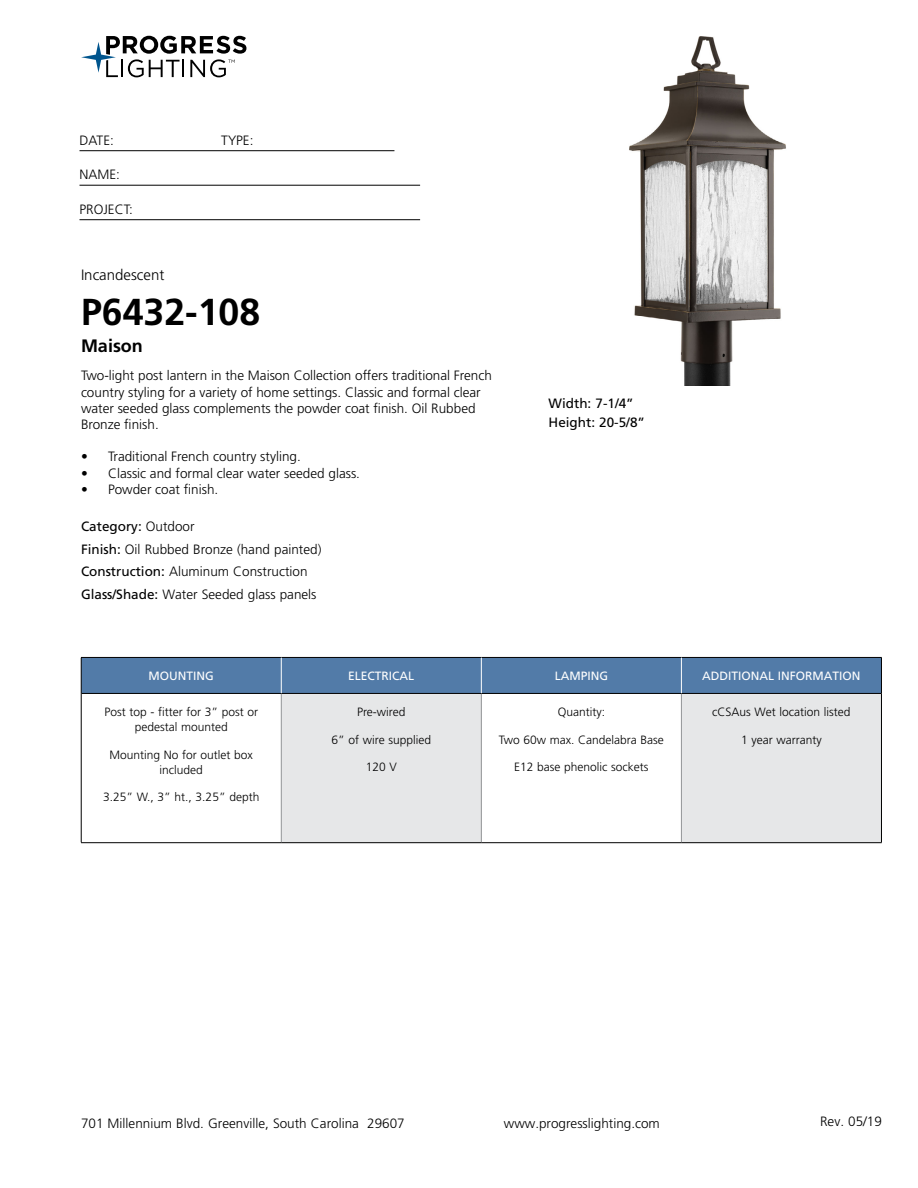
<style>
.page{position:relative;width:918px;height:1188px;background:#fff}
.page>*{position:absolute;margin:0;border:0;box-sizing:border-box;transform-origin:0 0}
.t1{font:700 37.5px "Frutiger LT Std";color:#000}
.t2{font:700 18px "Frutiger LT Std";color:#000}
.t3{font:300 15px "Frutiger LT Std";color:#000}
.t4{font:300 13.5px/16.2px "Frutiger LT Std";color:#000}
.t5{font:13.5px/19.5px "Frutiger LT Std";color:#000}
.t6{font:300 12px/15px "Frutiger LT Std";color:#000;text-align:center}
.t7{font:12px "Frutiger LT Std";color:#fff}
.s1{font-weight:400}
</style>
<div class="page">
<svg style="left:81px;top:36px;width:165px;height:41px"></svg>
<hr style="left:80px;top:150px;width:314px;height:1px;background:#000">
<hr style="left:80px;top:185px;width:340px;height:1px;background:#000">
<hr style="left:80px;top:219px;width:340px;height:1px;background:#000">
<div style="left:82px;top:658px;width:799px;height:35px;background:#527ba8"></div>
<div style="left:281px;top:693px;width:200px;height:150px;background:#e6e7e8"></div>
<div style="left:681px;top:693px;width:200px;height:150px;background:#e6e7e8"></div>
<hr style="left:281px;top:694px;width:1px;height:148px;background:#939598">
<hr style="left:481px;top:694px;width:1px;height:148px;background:#939598">
<hr style="left:681px;top:694px;width:1px;height:148px;background:#939598">
<hr style="left:81px;top:693px;width:200px;height:1px;background:#000">
<hr style="left:281px;top:693px;width:200px;height:1px;background:#000">
<hr style="left:481px;top:693px;width:200px;height:1px;background:#000">
<hr style="left:681px;top:693px;width:200px;height:1px;background:#000">
<hr style="left:81px;top:842px;width:200px;height:1px;background:#000">
<hr style="left:281px;top:842px;width:200px;height:1px;background:#000">
<hr style="left:481px;top:842px;width:200px;height:1px;background:#000">
<hr style="left:681px;top:842px;width:201px;height:1px;background:#000">
<hr style="left:81px;top:657px;width:200px;height:1px;background:#000">
<hr style="left:81px;top:658px;width:1px;height:35px;background:#000">
<hr style="left:281px;top:657px;width:200px;height:1px;background:#000">
<hr style="left:481px;top:657px;width:200px;height:1px;background:#000">
<hr style="left:681px;top:657px;width:201px;height:1px;background:#000">
<hr style="left:881px;top:658px;width:1px;height:35px;background:#000">
<hr style="left:81px;top:693px;width:1px;height:149px;background:#000">
<hr style="left:881px;top:693px;width:1px;height:149px;background:#000">
<hr style="left:281px;top:658px;width:1px;height:35px;background:#fff">
<hr style="left:681px;top:658px;width:1px;height:35px;background:#fff">
<hr style="left:481px;top:658px;width:1px;height:35px;background:#fff">
<img style="left:629px;top:36px;width:157px;height:349px">
<p class="t4" style="left:80px;top:132px;width:36px">DATE:</p>
<p class="t4" style="left:221px;top:132px;width:34px">TYPE:</p>
<p class="t4" style="left:80px;top:167px;width:42px">NAME:</p>
<p class="t4" style="left:80px;top:201px;width:55px">PROJECT:</p>
<p class="t3" style="left:81px;top:266px;width:85px">Incandescent</p>
<h1 class="t1" style="left:81px;top:290px;width:181px">P6432-108</h1>
<h2 class="t2" style="left:81px;top:335px;width:63px">Maison</h2>
<p class="t4" style="left:81px;top:368px;width:412px">Two-light post lantern in the Maison Collection offers traditional French country styling for a variety of home settings. Classic and formal clear water seeded glass complements the powder coat finish. Oil Rubbed Bronze finish.</p>
<p class="t4" style="left:81px;top:449px;width:221px">• Traditional French country styling.</p>
<p class="t4" style="left:81px;top:465px;width:281px">• Classic and formal clear water seeded glass.</p>
<p class="t4" style="left:81px;top:481px;width:139px">• Powder coat finish.</p>
<p class="t4" style="left:81px;top:516px;width:242px;line-height:22.5px"><span class="s1">Category:</span> Outdoor<br><span class="s1">Finish:</span> Oil Rubbed Bronze (hand painted)<br><span class="s1">Construction:</span> Aluminum Construction <span class="s1">Glass/Shade:</span> Water Seeded glass panels</p>
<p class="t5" style="left:549px;top:393px;width:98px">Width: 7-1/4”<br>Height: 20-5/8”</p>
<p class="t7" style="left:149px;top:669px;width:67px">MOUNTING</p>
<p class="t7" style="left:348px;top:669px;width:68px">ELECTRICAL</p>
<p class="t7" style="left:555px;top:669px;width:55px">LAMPING</p>
<p class="t7" style="left:702px;top:669px;width:160px">ADDITIONAL INFORMATION</p>
<p class="t6" style="left:104px;top:704px;width:155px">Post top - fitter for 3” post or pedestal mounted</p>
<p class="t6" style="left:110px;top:747px;width:145px">Mounting No for outlet box included</p>
<p class="t6" style="left:103px;top:790px;width:158px">3.25” W., 3” ht., 3.25” depth</p>
<p class="t6" style="left:357px;top:704px;width:50px">Pre-wired</p>
<p class="t6" style="left:332px;top:732px;width:101px">6” of wire supplied</p>
<p class="t6" style="left:366px;top:760px;width:33px">120 V</p>
<p class="t6" style="left:712px;top:705px;width:140px">cCSAus Wet location listed</p>
<p class="t6" style="left:741px;top:732px;width:82px">1 year warranty</p>
<p class="t6" style="left:558px;top:705px;width:49px">Quantity:</p>
<p class="t6" style="left:499px;top:732px;width:166px">Two 60w max. Candelabra Base</p>
<p class="t6" style="left:514px;top:760px;width:136px">E12 base phenolic sockets</p>
<p class="t4" style="left:81px;top:1115px;width:325px">701 Millennium Blvd. Greenville, South Carolina 29607</p>
<p class="t4" style="left:504px;top:1115px;width:158px">www.progresslighting.com</p>
<p class="t4" style="left:820px;top:1114px;width:63px">Rev. 05/19</p>
</div>
